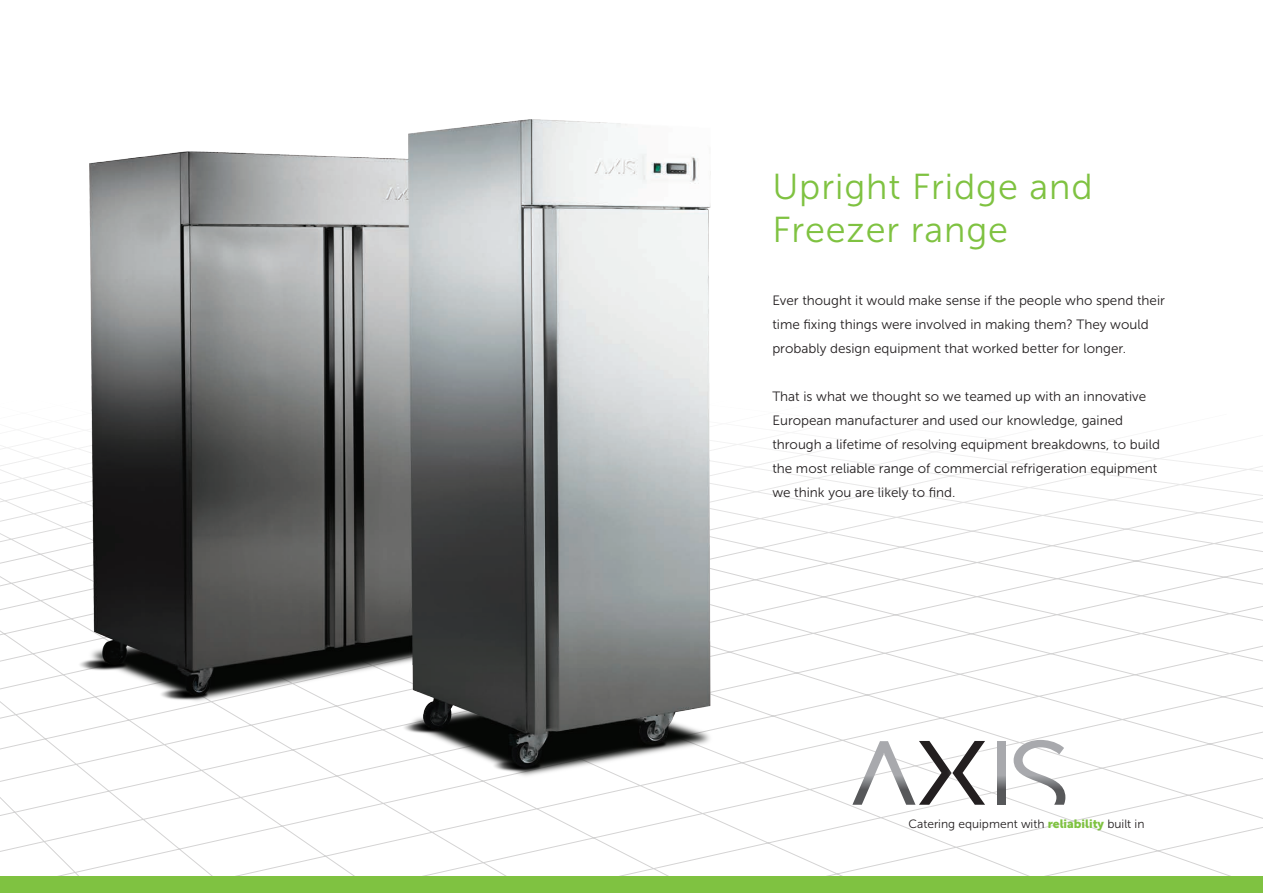
<style>
.page{position:relative;width:1263px;height:893px;background:#fff}
.page>*{position:absolute;margin:0;border:0;box-sizing:border-box;transform-origin:0 0}
.t1{font:36px/43.2px "Museo Sans 300";letter-spacing:.025em;color:#7fc241}
.t2{font:13.5px/24px "Museo Sans 300";color:#231f20}
.t3{font:12px "Museo Sans 300";color:#231f20}
.s1{font-family:"Museo Sans 900";color:#7fc241}
</style>
<div class="page">
<img style="left:0;top:119px;width:1263px;height:757px">
<div style="left:912px;top:733px;width:46px;height:79px;background:#fff"></div>
<div style="left:946px;top:733px;width:46px;height:79px;background:#fff"></div>
<svg style="left:852px;top:741px;width:133px;height:64px"></svg>
<svg style="left:997px;top:741px;width:9px;height:64px"></svg>
<svg style="left:1014px;top:740px;width:51px;height:65px"></svg>
<div style="left:0;top:876px;width:1263px;height:17px;background:#7fc241"></div>
<p class="t1" style="left:772px;top:165px;width:322px">Upright Fridge and<br>Freezer range</p>
<p class="t2" style="left:772px;top:289px;width:394px">Ever thought it would make sense if the people who spend their time fixing things were involved in making them? They would probably design equipment that worked better for longer.</p>
<p class="t2" style="left:772px;top:385px;width:389px">That is what we thought so we teamed up with an innovative European manufacturer and used our knowledge, gained through a lifetime of resolving equipment breakdowns, to build the most reliable range of commercial refrigeration equipment we think you are likely to find.</p>
<p class="t3" style="left:908px;top:818px;width:237px">Catering equipment with <span class="s1">reliability</span> built in</p>
</div>
